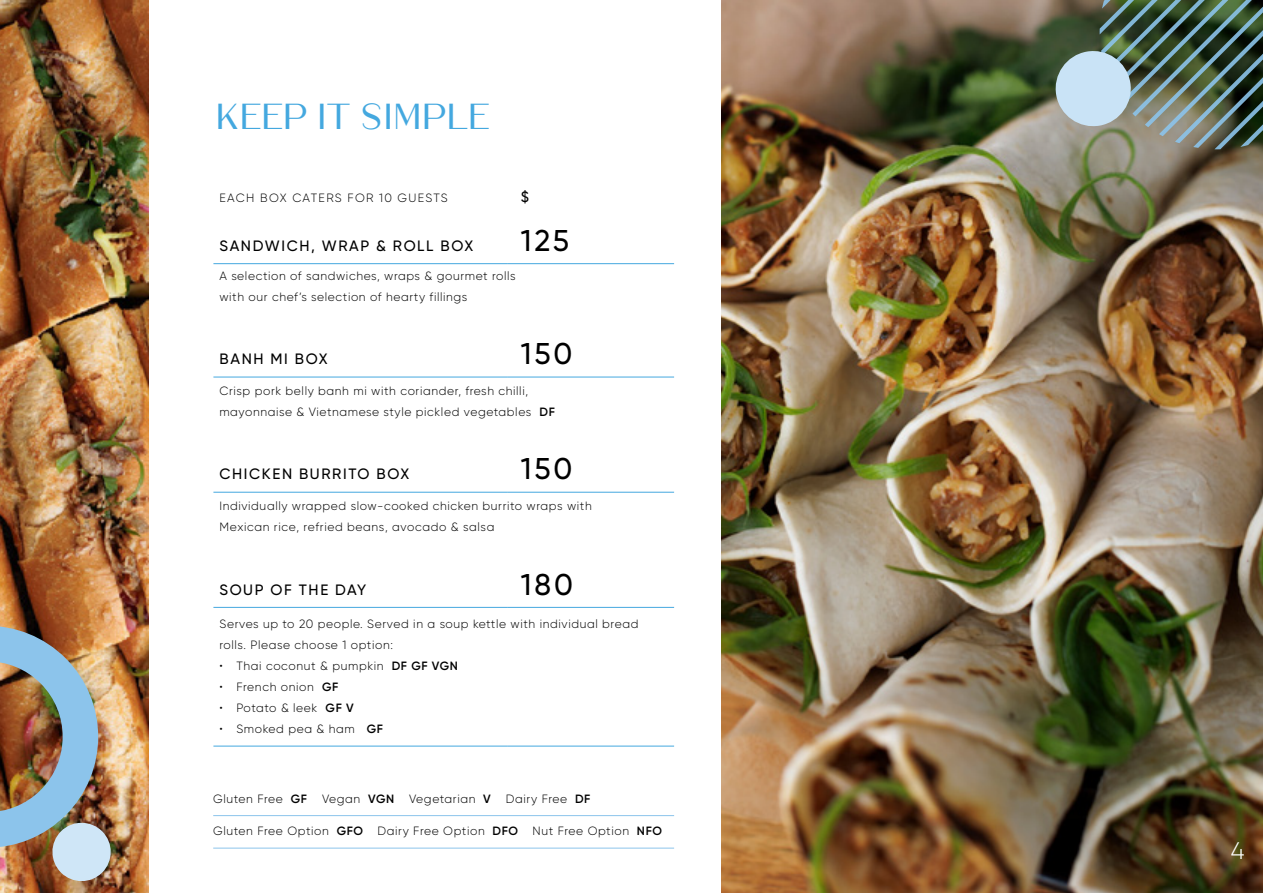
<style>
.page{position:relative;width:1263px;height:893px;background:#fff}
.page>*{position:absolute;margin:0;border:0;box-sizing:border-box;transform-origin:0 0}
.t1{font:36px "Cremona";letter-spacing:.025em;color:#44a8df}
.t2{font:500 30px "Gilroy";letter-spacing:.1em;color:#000}
.t3{font:300 24px "Gilroy";color:#fff}
.t4{font:500 15px "Gilroy";letter-spacing:.11em;color:#000}
.t5{font:300 12px/21px "Gilroy";letter-spacing:.05em;color:#000}
.t6{font:300 12px "Gilroy";letter-spacing:.105em;color:#000}
.s1{font-weight:600}
</style>
<div class="page">
<img style="left:0;top:0;width:149px;height:893px">
<img style="left:721px;top:0;width:542px;height:893px">
<img style="left:1053px;top:0;width:210px;height:149px">
<img style="left:0;top:615px;width:114px;height:269px">
<hr style="left:213px;top:815px;width:461px;height:1px;background:#8cc4eb">
<hr style="left:213px;top:848px;width:461px;height:1px;background:#8cc4eb">
<hr style="left:213px;top:263px;width:295px;height:1px;background:#44a8df">
<hr style="left:508px;top:263px;width:166px;height:1px;background:#44a8df">
<hr style="left:213px;top:377px;width:295px;height:1px;background:#44a8df">
<hr style="left:508px;top:377px;width:166px;height:1px;background:#44a8df">
<hr style="left:213px;top:492px;width:295px;height:1px;background:#44a8df">
<hr style="left:508px;top:492px;width:166px;height:1px;background:#44a8df">
<hr style="left:213px;top:607px;width:295px;height:1px;background:#44a8df">
<hr style="left:213px;top:746px;width:295px;height:1px;background:#44a8df">
<hr style="left:508px;top:746px;width:166px;height:1px;background:#44a8df">
<hr style="left:508px;top:607px;width:166px;height:1px;background:#44a8df">
<h1 class="t1" style="left:216px;top:97px;width:275px">KEEP IT SIMPLE</h1>
<p class="t6" style="left:219px;top:190px;width:230px">EACH BOX CATERS FOR 10 GUESTS</p>
<p class="t4" style="left:521px;top:188px;width:10px">$</p>
<p class="t4" style="left:219px;top:236px;width:255px">SANDWICH, WRAP &amp; ROLL BOX</p>
<h2 class="t2" style="left:521px;top:222px;width:50px">125</h2>
<p class="t5" style="left:219px;top:265px;width:298px">A selection of sandwiches, wraps &amp; gourmet rolls with our chef’s selection of hearty fillings</p>
<p class="t4" style="left:219px;top:350px;width:110px">BANH MI BOX</p>
<h2 class="t2" style="left:521px;top:335px;width:53px">150</h2>
<p class="t5" style="left:219px;top:380px;width:337px">Crisp pork belly banh mi with coriander, fresh chilli, mayonnaise &amp; Vietnamese style pickled vegetables <span class="s1">DF</span></p>
<p class="t4" style="left:219px;top:465px;width:191px">CHICKEN BURRITO BOX</p>
<h2 class="t2" style="left:521px;top:450px;width:53px">150</h2>
<p class="t5" style="left:219px;top:495px;width:374px">Individually wrapped slow-cooked chicken burrito wraps with<br>Mexican rice, refried beans, avocado &amp; salsa</p>
<p class="t4" style="left:219px;top:580px;width:148px">SOUP OF THE DAY</p>
<h2 class="t2" style="left:521px;top:566px;width:54px">180</h2>
<p class="t5" style="left:219px;top:613px;width:420px">Serves up to 20 people. Served in a soup kettle with individual bread rolls. Please choose 1 option:<br>•</p>
<p class="t5" style="left:236px;top:655px;width:223px">Thai coconut &amp; pumpkin <span class="s1">DF GF VGN</span></p>
<p class="t5" style="left:219px;top:676px;width:120px">• French onion <span class="s1">GF</span></p>
<p class="t5" style="left:219px;top:697px;width:136px">• Potato &amp; leek <span class="s1">GF V</span></p>
<p class="t5" style="left:219px;top:718px;width:165px">• Smoked pea &amp; ham <span class="s1">GF</span></p>
<p class="t5" style="left:213px;top:788px;width:95px">Gluten Free <span class="s1">GF</span></p>
<p class="t5" style="left:322px;top:788px;width:74px">Vegan <span class="s1">VGN</span></p>
<p class="t5" style="left:409px;top:788px;width:83px">Vegetarian <span class="s1">V</span></p>
<p class="t5" style="left:506px;top:788px;width:86px">Dairy Free <span class="s1">DF</span></p>
<p class="t5" style="left:213px;top:820px;width:450px">Gluten Free Option <span class="s1">GFO</span> Dairy Free Option <span class="s1">DFO</span> Nut Free Option <span class="s1">NFO</span></p>
<h3 class="t3" style="left:1231px;top:836px;width:15px">4</h3>
</div>
